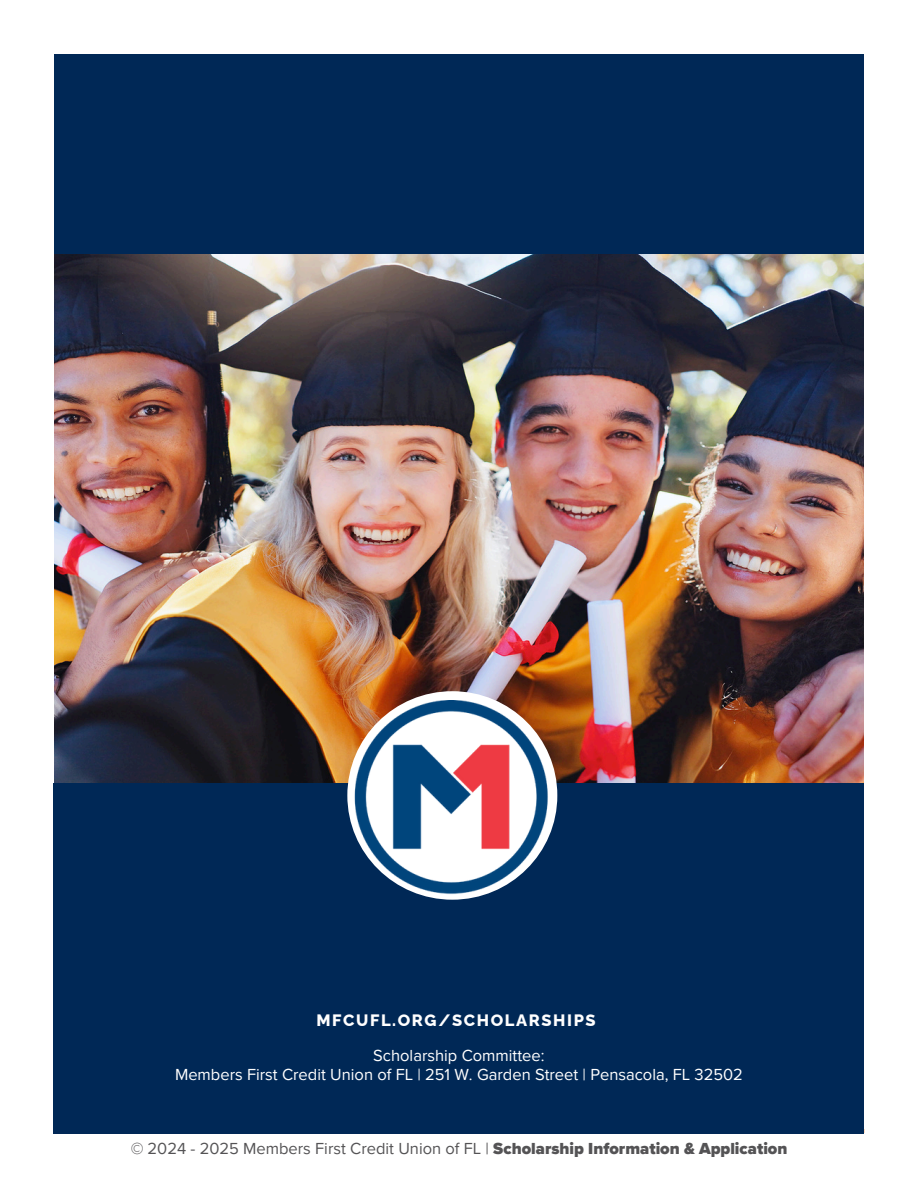
<style>
.page{position:relative;width:918px;height:1188px;background:#fff}
.page>*{position:absolute;margin:0;border:0;box-sizing:border-box;transform-origin:0 0}
.t1{font:16.5px/19.2px "Proxima Nova";color:#fff;text-align:center}
.t2{font:16.5px "Proxima Nova";color:#414042}
.t3{font:800 16.5px "Raleway";letter-spacing:.1em;color:#fff}
.s1{font-weight:900}
</style>
<div class="page">
<img style="left:54px;top:253px;width:810px;height:531px">
<div style="left:54px;top:784px;width:810px;height:349px;background:#002856"></div>
<img style="left:294px;top:701px;width:315px;height:199px">
<div style="left:54px;top:54px;width:810px;height:199px;background:#002856"></div>
<p class="t3" style="left:316px;top:1011px;width:281px">MFCUFL.ORG/SCHOLARSHIPS</p>
<p class="t1" style="left:175px;top:1046px;width:569px">Scholarship Committee:<br>Members First Credit Union of FL | 251 W. Garden Street | Pensacola, FL 32502</p>
<p class="t2" style="left:130px;top:1138px;width:659px">© 2024 - 2025 Members First Credit Union of FL | <span class="s1">Scholarship Information &amp; Application</span></p>
</div>
